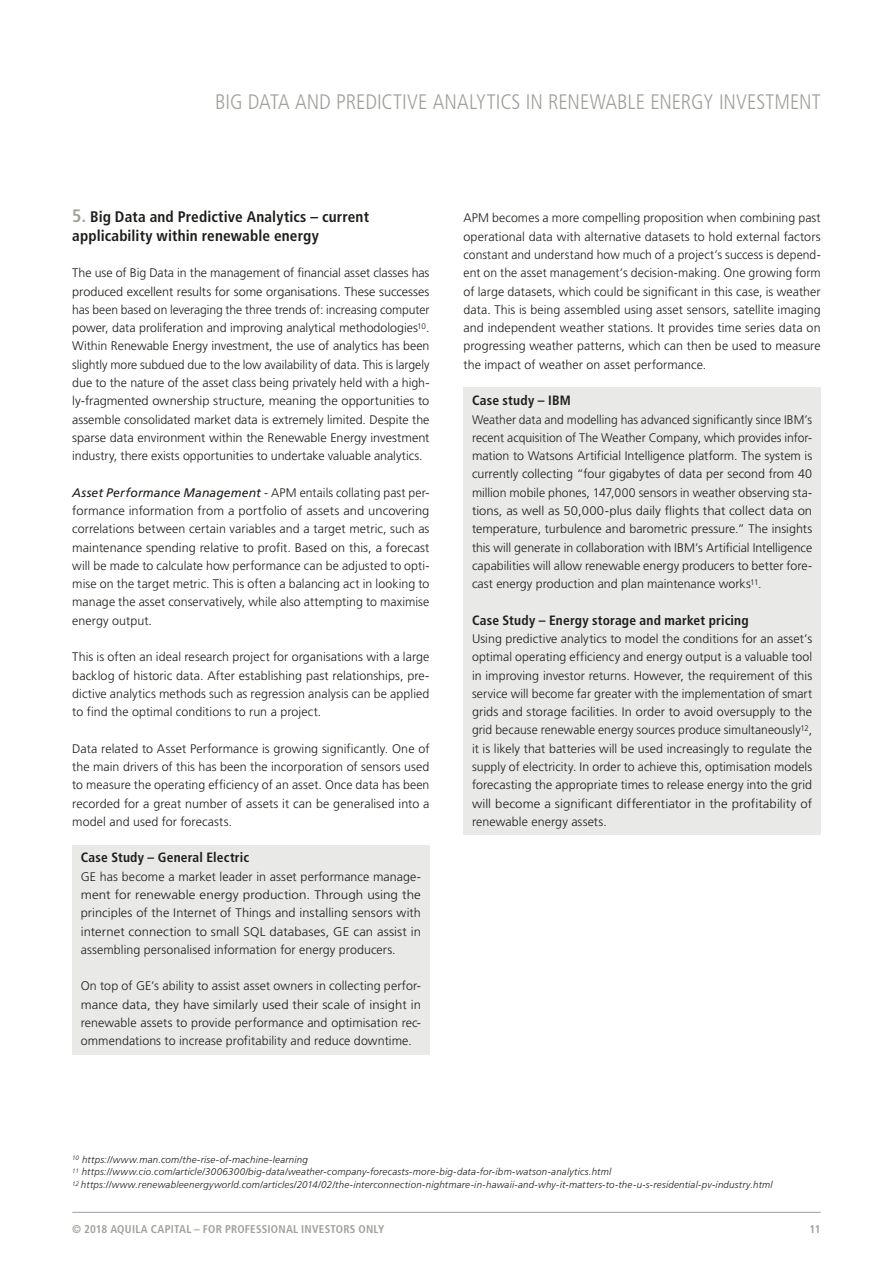
<style>
.page{position:relative;width:893px;height:1263px;background:#fff}
.page>*{position:absolute;margin:0;border:0;box-sizing:border-box;transform-origin:0 0}
.t1{font:300 condensed 21px "Frutiger";color:#a1a09b}
.t2{font:700 condensed 15.3px/18.3px "Frutiger";letter-spacing:.005em;color:#1d1d1b}
.t3{font:700 condensed 13.5px "Frutiger";letter-spacing:.015em;color:#1d1d1b}
.t4{font:300 12.45px/18.3px "Frutiger";letter-spacing:.005em;color:#1d1d1b;text-align:justify}
.t5{font:700 condensed 11.25px "Frutiger";letter-spacing:.02em;color:#a1a09b}
.t6{font:italic 300 9.75px/12.8px "Frutiger";letter-spacing:.025em;color:#1d1d1b}
.s1{font-size:18px;color:#a1a09b}
.s2{font-weight:400;font-style:italic}
</style>
<div class="page">
<hr style="left:72px;top:1212px;width:749px;height:1px;background:#a1a09b">
<div style="left:72px;top:845px;width:357px;height:209px;background:#e9e9e7"></div>
<div style="left:463px;top:597px;width:358px;height:237px;background:#e9e9e7"></div>
<div style="left:463px;top:387px;width:358px;height:210px;background:#e9e9e7"></div>
<h1 class="t1" style="left:215px;top:90px;width:607px">BIG DATA AND PREDICTIVE ANALYTICS IN RENEWABLE ENERGY INVESTMENT</h1>
<p class="t2" style="left:72px;top:208px;width:298px"><span class="s1">5.</span> Big Data and Predictive Analytics – current applicability within renewable energy</p>
<p class="t4" style="left:72px;top:264px;width:359px">The use of Big Data in the management of financial asset classes has produced excellent results for some organisations. These successes has been based on leveraging the three trends of: increasing computer power, data proliferation and improving analytical methodologies<sup>10</sup>.<br>Within Renewable Energy investment, the use of analytics has been slightly more subdued due to the low availability of data. This is largely due to the nature of the asset class being privately held with a high&shy;ly-fragmented ownership structure, meaning the opportunities to assemble consolidated market data is extremely limited. Despite the sparse data environment within the Renewable Energy investment industry, there exists opportunities to undertake valuable analytics.</p>
<p class="t4" style="left:72px;top:483px;width:359px"><span class="s2">Asset Performance Management</span> - APM entails collating past per&shy;formance information from a portfolio of assets and uncovering correlations between certain variables and a target metric, such as maintenance spending relative to profit. Based on this, a forecast will be made to calculate how performance can be adjusted to opti&shy;mise on the target metric. This is often a balancing act in looking to manage the asset conservatively, while also attempting to maximise energy output.</p>
<p class="t4" style="left:72px;top:648px;width:359px">This is often an ideal research project for organisations with a large backlog of historic data. After establishing past relationships, pre&shy;dictive analytics methods such as regression analysis can be applied to find the optimal conditions to run a project.</p>
<p class="t4" style="left:72px;top:739px;width:359px">Data related to Asset Performance is growing significantly. One of the main drivers of this has been the incorporation of sensors used to measure the operating efficiency of an asset. Once data has been recorded for a great number of assets it can be generalised into a model and used for forecasts.</p>
<p class="t3" style="left:81px;top:850px;width:170px">Case Study – General Electric</p>
<p class="t4" style="left:81px;top:867px;width:342px">GE has become a market leader in asset performance manage&shy;ment for renewable energy production. Through using the principles of the Internet of Things and installing sensors with internet connection to small SQL databases, GE can assist in assembling personalised information for energy producers.</p>
<p class="t4" style="left:81px;top:977px;width:342px">On top of GE’s ability to assist asset owners in collecting perfor&shy;mance data, they have similarly used their scale of insight in renewable assets to provide performance and optimisation rec&shy;ommendations to increase profitability and reduce downtime.</p>
<p class="t4" style="left:463px;top:209px;width:359px">APM becomes a more compelling proposition when combining past operational data with alternative datasets to hold external factors constant and understand how much of a project’s success is depend&shy;ent on the asset management’s decision-making. One growing form of large datasets, which could be significant in this case, is weather data. This is being assembled using asset sensors, satellite imaging and independent weather stations. It provides time series data on progressing weather patterns, which can then be used to measure the impact of weather on asset performance.</p>
<p class="t3" style="left:472px;top:393px;width:100px">Case study – IBM</p>
<p class="t4" style="left:472px;top:410px;width:342px">Weather data and modelling has advanced significantly since IBM’s recent acquisition of The Weather Company, which provides infor&shy;mation to Watsons Artificial Intelligence platform. The system is currently collecting “four gigabytes of data per second from 40 million mobile phones, 147,000 sensors in weather observing sta&shy;tions, as well as 50,000-plus daily flights that collect data on temperature, turbulence and barometric pressure.” The insights this will generate in collaboration with IBM’s Artificial Intelligence capabilities will allow renewable energy producers to better fore&shy;cast energy production and plan maintenance works<sup>11</sup>.</p>
<p class="t3" style="left:472px;top:612px;width:278px">Case Study – Energy storage and market pricing</p>
<p class="t4" style="left:472px;top:630px;width:342px">Using predictive analytics to model the conditions for an asset’s optimal operating efficiency and energy output is a valuable tool in improving investor returns. However, the requirement of this service will become far greater with the implementation of smart grids and storage facilities. In order to avoid oversupply to the grid because renewable energy sources produce simultaneously<sup>12</sup>, it is likely that batteries will be used increasingly to regulate the supply of electricity. In order to achieve this, optimisation models forecasting the appropriate times to release energy into the grid will become a significant differentiator in the profitability of renewable energy assets.</p>
<p class="t6" style="left:72px;top:1153px;width:702px"><sup>10</sup> https://www.man.com/the-rise-of-machine-learning<br><sup>11</sup> https://www.cio.com/article/3006300/big-data/weather-company-forecasts-more-big-data-for-ibm-watson-analytics.html<br><sup>12</sup> https://www.renewableenergyworld.com/articles/2014/02/the-interconnection-nightmare-in-hawaii-and-why-it-matters-to-the-u-s-residential-pv-industry.html</p>
<p class="t5" style="left:72px;top:1222px;width:314px">© 2018 AQUILA CAPITAL – FOR PROFESSIONAL INVESTORS ONLY</p>
<p class="t5" style="left:810px;top:1222px;width:13px">11</p>
</div>
